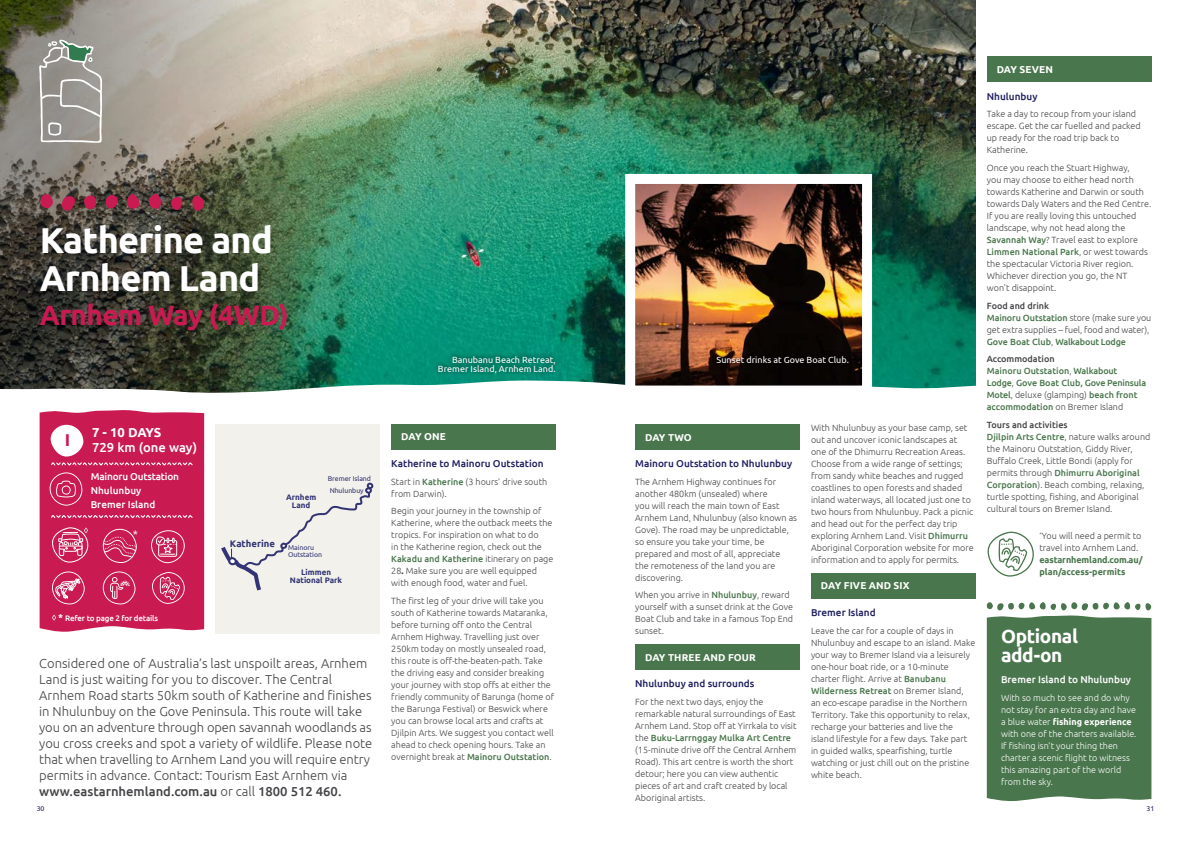
<style>
.page{position:relative;width:1191px;height:842px;background:#fff}
.page>*{position:absolute;margin:0;border:0;box-sizing:border-box;transform-origin:0 0}
.t1{font:700 36px/38px "Ubuntu";letter-spacing:-.02em;color:#fff}
.t2{font:700 28px "Ubuntu";letter-spacing:-.02em;color:#c91a51}
.t3{font:700 19px/19px "Ubuntu";letter-spacing:-.02em;color:#fff}
.t4{font:700 17.1px "Ubuntu";color:#c91a51}
.t5{font:300 13px/16px "Ubuntu";color:#454347}
.t6{font:500 13px "Ubuntu";color:#fff}
.t7{font:700 13px "Ubuntu";letter-spacing:-.015em;color:#fff}
.t8{font:10.9px "Ubuntu";color:#fff}
.t9{font:500 10px "Ubuntu";color:#1f1f5f}
.t10{font:500 10px/14px "Ubuntu";color:#fff}
.t11{font:700 10px "Ubuntu";letter-spacing:.015em;color:#fff}
.t12{font:700 9.5px "Ubuntu";color:#323474}
.t13{font:300 9px/12px "Ubuntu";color:#454347}
.t14{font:300 9px/12px "Ubuntu";color:#fff}
.t15{font:500 9px/12px "Ubuntu";color:#4a764d}
.t16{font:9px/9px "Ubuntu";color:#fff;text-align:right}
.t17{font:700 9px/12px "Ubuntu";letter-spacing:-.01em;color:#4a764d}
.t18{font:700 8px/8px "Ubuntu";color:#323474;text-align:center}
.t19{font:500 8px "Ubuntu";letter-spacing:-.02em;color:#fff}
.t20{font:7px/11.8px "Ubuntu";letter-spacing:-.01em;color:#323474}
.t21{font:7px "Ubuntu";color:#1f1f5f}
.s1{font-weight:700;font-size:10px}
.s2{font-weight:500}
.s3{font-weight:500;color:#4a764d}
.s4{font-weight:700}
.s5{color:#454347}
.s6{font-weight:300;color:#454347}
</style>
<div class="page">
<img style="left:425px;top:0;width:550px;height:357px">
<img style="left:0;top:0;width:425px;height:357px">
<svg style="left:0;top:357px;width:976px;height:313px"></svg>
<svg style="left:39px;top:40px;width:63px;height:103px;background:#a2a29c"></svg>
<img style="left:620px;top:169px;width:257px;height:232px">
<svg style="left:40px;top:187px;width:169px;height:27px;background:#6d4145"></svg>
<div style="left:215px;top:424px;width:165px;height:210px;background:#f2f1eb"></div>
<div style="left:635px;top:424px;width:164px;height:25px;background:#4a764d"></div>
<div style="left:635px;top:644px;width:164px;height:26px;background:#4a764d"></div>
<div style="left:811px;top:573px;width:164px;height:25px;background:#4a764d"></div>
<div style="left:391px;top:424px;width:165px;height:25px;background:#4a764d"></div>
<div style="left:986px;top:56px;width:165px;height:26px;background:#4a764d"></div>
<svg style="left:221px;top:483px;width:152px;height:108px"></svg>
<div style="left:433px;top:351px;width:127px;height:27px;background:#000;opacity:.75"></div>
<div style="left:712px;top:351px;width:141px;height:17px;background:#000;opacity:.75"></div>
<svg style="left:986px;top:602px;width:166px;height:200px;background:#59815b"></svg>
<svg style="left:987px;top:531px;width:47px;height:46px"></svg>
<svg style="left:40px;top:410px;width:164px;height:223px;background:#ce3062"></svg>
<h1 class="t1" style="left:40px;top:221px;width:235px">Katherine and<br>Arnhem Land</h1>
<h2 class="t2" style="left:40px;top:298px;width:251px">Arnhem Way (4WD)</h2>
<h3 class="t4" style="left:65px;top:429px;width:7px">I</h3>
<h3 class="t7" style="left:92px;top:425px;width:71px">7 - 10 DAYS</h3>
<h3 class="t6" style="left:92px;top:439px;width:106px">729 km (one way)</h3>
<p class="t10" style="left:91px;top:469px;width:90px">Mainoru Outstation<br>Nhulunbuy<br>Bremer Island</p>
<p class="t8" style="left:133px;top:527px;width:7px">*</p>
<p class="t19" style="left:58px;top:613px;width:101px"><span class="s1">*</span> Refer to page 2 for details</p>
<p class="t18" style="left:286px;top:493px;width:32px">Arnhem<br>Land</p>
<p class="t20" style="left:328px;top:473px;width:45px">Bremer Island<br>Nhulunbuy</p>
<p class="t12" style="left:230px;top:538px;width:46px">Katherine</p>
<p class="t20" style="left:288px;top:544px;width:35px;line-height:7px">Mainoru<br>Outstation</p>
<p class="t18" style="left:290px;top:568px;width:54px">Limmen<br>National Park</p>
<p class="t5" style="left:39px;top:655px;width:335px">Considered one of Australia’s last unspoilt areas, Arnhem Land is just waiting for you to discover. The Central Arnhem Road starts 50km south of Katherine and finishes in Nhulunbuy on the Gove Peninsula. This route will take you on an adventure through open savannah woodlands as you cross creeks and spot a variety of wildlife. Please note that when travelling to Arnhem Land you will require entry permits in advance. Contact: Tourism East Arnhem via <span class="s2">www.eastarnhemland.com.au</span> or call <span class="s2">1800 512 460.</span></p>
<p class="t16" style="left:438px;top:355px;width:119px">Banubanu Beach Retreat,<br>Bremer Island, Arnhem Land.</p>
<p class="t16" style="left:716px;top:355px;width:134px">Sunset drinks at Gove Boat Club.</p>
<p class="t11" style="left:401px;top:431px;width:46px">DAY ONE</p>
<p class="t9" style="left:391px;top:457px;width:154px">Katherine to Mainoru Outstation</p>
<p class="t13" style="left:391px;top:475px;width:157px">Start in <span class="s3">Katherine</span> (3 hours’ drive south from Darwin).</p>
<p class="t13" style="left:391px;top:505px;width:164px">Begin your journey in the township of Katherine, where the outback meets the tropics. For inspiration on what to do<br>in the Katherine region, check out the <span class="s3">Kakadu and Katherine</span> itinerary on page</p>
<p class="t13" style="left:391px;top:565px;width:147px">28<span class="s4">.</span> Make sure you are well equipped with enough food, water and fuel.</p>
<p class="t13" style="left:391px;top:595px;width:164px">The first leg of your drive will take you south of Katherine towards Mataranka, before turning off onto the Central Arnhem Highway. Travelling just over 250km today on mostly unsealed road, this route is off-the-beaten-path. Take the driving easy and consider breaking your journey with stop offs at either the friendly community of Barunga (home of the Barunga Festival) or Beswick where you can browse local arts and crafts at Djilpin Arts. We suggest you contact well ahead to check opening hours. Take an overnight break at <span class="s3">Mainoru Outstation</span>.</p>
<p class="t11" style="left:645px;top:431px;width:48px">DAY TWO</p>
<p class="t9" style="left:635px;top:457px;width:159px">Mainoru Outstation to Nhulunbuy</p>
<p class="t13" style="left:635px;top:475px;width:163px">The Arnhem Highway continues for another 480km (unsealed) where<br>you will reach the main town of East<br>Arnhem Land, Nhulunbuy (also known as<br>Gove). The road may be unpredictable, so ensure you take your time, be prepared and most of all, appreciate<br>the remoteness of the land you are discovering.</p>
<p class="t13" style="left:635px;top:589px;width:159px">When you arrive in <span class="s3">Nhulunbuy</span>, reward yourself with a sunset drink at the Gove<br>Boat Club and take in a famous Top End sunset.</p>
<p class="t11" style="left:645px;top:651px;width:112px">DAY THREE AND FOUR</p>
<p class="t9" style="left:635px;top:678px;width:121px">Nhulunbuy and surrounds</p>
<p class="t13" style="left:635px;top:696px;width:163px">For the next two days, enjoy the remarkable natural surroundings of East Arnhem Land. Stop off at Yirrkala to visit the <span class="s3">Buku-Larrnggay Mulka Art Centre </span>(15-minute drive off the Central Arnhem Road). This art centre is worth the short detour; here you can view authentic pieces of art and craft created by local Aboriginal artists.</p>
<p class="t13" style="left:811px;top:421px;width:164px">With Nhulunbuy as your base camp, set out and uncover iconic landscapes at one of the Dhimurru Recreation Areas.<br>Choose from a wide range of settings; from sandy white beaches and rugged coastlines to open forests and shaded inland waterways, all located just one to two hours from Nhulunbuy. Pack a picnic and head out for the perfect day trip exploring Arnhem Land. Visit <span class="s3">Dhimurru </span>Aboriginal Corporation website for more information and to apply for permits.</p>
<p class="t11" style="left:821px;top:580px;width:90px">DAY FIVE AND SIX</p>
<p class="t9" style="left:811px;top:606px;width:66px">Bremer Island</p>
<p class="t13" style="left:811px;top:624px;width:166px">Leave the car for a couple of days in Nhulunbuy and escape to an island. Make your way to Bremer Island via a leisurely one-hour boat ride, or a 10-minute charter flight. Arrive at <span class="s3">Banubanu Wilderness Retreat</span> on Bremer Island, an eco-escape paradise in the Northern Territory. Take this opportunity to relax, recharge your batteries and live the island lifestyle for a few days. Take part in guided walks, spearfishing, turtle watching or just chill out on the pristine white beach.</p>
<p class="t11" style="left:996px;top:64px;width:58px">DAY SEVEN</p>
<p class="t9" style="left:986px;top:90px;width:52px">Nhulunbuy</p>
<p class="t13" style="left:986px;top:108px;width:155px">Take a day to recoup from your island escape. Get the car fuelled and packed up ready for the road trip back to<br>Katherine.</p>
<p class="t13" style="left:986px;top:162px;width:166px">Once you reach the Stuart Highway,<br>you may choose to either head north towards Katherine and Darwin or south towards Daly Waters and the Red Centre.<br>If you are really loving this untouched landscape, why not head along the <span class="s3">Savannah Way</span>? Travel east to explore <span class="s3">Limmen National Park</span>, or west towards the spectacular Victoria River region.<br>Whichever direction you go, the NT won't disappoint.</p>
<p class="t13" style="left:986px;top:299px;width:166px"><span class="s2">Food and drink<br></span><span class="s3">Mainoru Outstation</span> store (make sure you get extra supplies – fuel, food and water),<br><span class="s3">Gove Boat Club</span>, <span class="s3">Walkabout Lodge</span></p>
<p class="t15" style="left:986px;top:353px;width:161px"><span class="s5">Accommodation<br></span>Mainoru Outstation<span class="s6">,</span> Walkabout<br>Lodge<span class="s6">,</span> Gove Boat Club, Gove Peninsula<br>Motel<span class="s6">, deluxe (glamping)</span> beach front accommodation <span class="s6">on Bremer Island</span></p>
<p class="t13" style="left:986px;top:419px;width:165px"><span class="s2">Tours and activities<br></span><span class="s3">Djilpin Arts Centre</span>, nature walks around the Mainoru Outstation, Giddy River, Buffalo Creek, Little Bondi (apply for permits through <span class="s3">Dhimurru Aboriginal Corporation</span>). Beach combing, relaxing, turtle spotting, fishing, and Aboriginal cultural tours on Bremer Island.</p>
<p class="t13" style="left:1039px;top:529px;width:104px"><sup>*</sup>You will need a permit to travel into Arnhem Land.</p>
<p class="t17" style="left:1039px;top:553px;width:105px">eastarnhemland.com.au/ plan/access-permits</p>
<h3 class="t3" style="left:1001px;top:627px;width:78px">Optional add-on</h3>
<p class="t10" style="left:1001px;top:672px;width:132px">Bremer Island to Nhulunbuy</p>
<p class="t14" style="left:1001px;top:691px;width:137px">With so much to see and do why not stay for an extra day and have a blue water <span class="s4">fishing experience </span>with one of the charters available.<br>If fishing isn’t your thing then charter a scenic flight to witness this amazing part of the world from the sky.</p>
<p class="t21" style="left:37px;top:804px;width:9px">30</p>
<p class="t21" style="left:1146px;top:804px;width:9px">31</p>
</div>
